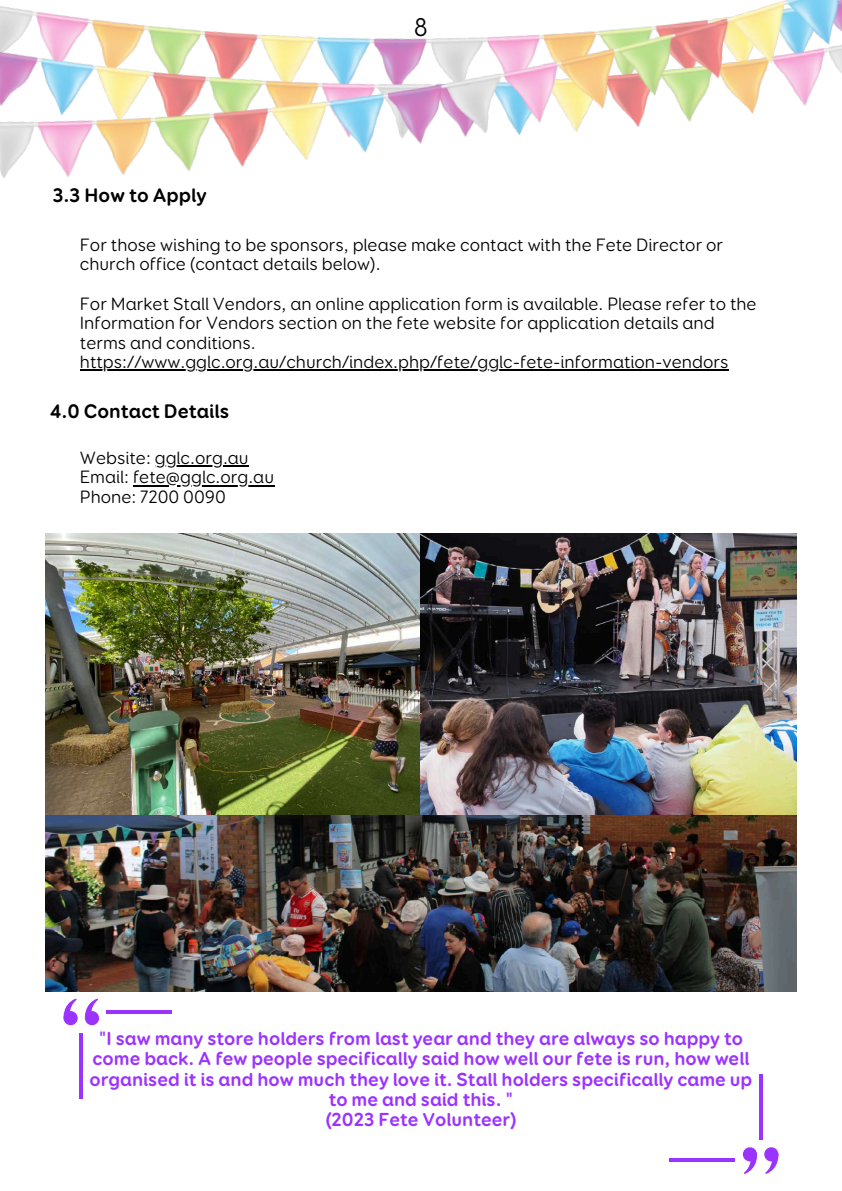
<style>
.page{position:relative;width:842px;height:1191px;background:#fff}
.page>*{position:absolute;margin:0;border:0;box-sizing:border-box;transform-origin:0 0}
.t1{font:25.8px "Booster Next FY";color:#000}
.t2{font:700 19.8px "Booster Next FY";color:#000}
.t3{font:700 19px/20.2px "Booster Next FY";color:#9b33ff;text-align:center}
.t4{font:18px/19.5px "Booster Next FY";color:#000}
</style>
<div class="page">
<img style="left:0;top:0;width:842px;height:371px">
<img style="left:46px;top:533px;width:750px;height:458px">
<hr style="left:80px;top:369px;width:648px;height:2px;background:#000">
<hr style="left:155px;top:465px;width:94px;height:2px;background:#000">
<hr style="left:133px;top:485px;width:141px;height:1px;background:#000">
<div style="left:85px;top:1010px;width:14px;height:15px;background:#9b33ff;border-radius:50%"></div>
<svg style="left:84px;top:998px;width:14px;height:24px"></svg>
<div style="left:64px;top:1010px;width:14px;height:15px;background:#9b33ff;border-radius:50%"></div>
<svg style="left:63px;top:998px;width:14px;height:24px"></svg>
<hr style="left:80px;top:1032px;width:3px;height:66px;background:#9b33ff">
<hr style="left:107px;top:1010px;width:65px;height:3px;background:#9b33ff">
<svg style="left:743px;top:1147px;width:14px;height:14px"></svg>
<svg style="left:743px;top:1149px;width:15px;height:24px"></svg>
<svg style="left:764px;top:1147px;width:14px;height:14px"></svg>
<svg style="left:765px;top:1149px;width:14px;height:24px"></svg>
<hr style="left:759px;top:1074px;width:3px;height:65px;background:#9b33ff">
<hr style="left:670px;top:1158px;width:65px;height:3px;background:#9b33ff">
<h1 class="t1" style="left:414px;top:16px;width:16px">8</h1>
<p class="t2" style="left:53px;top:187px;width:156px">3.3 How to Apply</p>
<p class="t4" style="left:80px;top:236px;width:645px">For those wishing to be sponsors, please make contact with the Fete Director or church office (contact details below).</p>
<p class="t4" style="left:80px;top:295px;width:678px">For Market Stall Vendors, an online application form is available. Please refer to the Information for Vendors section on the fete website for application details and terms and conditions. https://www.gglc.org.au/church/index.php/fete/gglc-fete-information-vendors</p>
<p class="t2" style="left:50px;top:402px;width:180px">4.0 Contact Details</p>
<p class="t4" style="left:80px;top:449px;width:196px">Website: gglc.org.au<br>Email: fete@gglc.org.au<br>Phone: 7200 0090</p>
<p class="t3" style="left:89px;top:1029px;width:664px">"I saw many store holders from last year and they are always so happy to come back. A few people specifically said how well our fete is run, how well organised it is and how much they love it. Stall holders specifically came up to me and said this. "<br>(2023 Fete Volunteer)</p>
</div>
